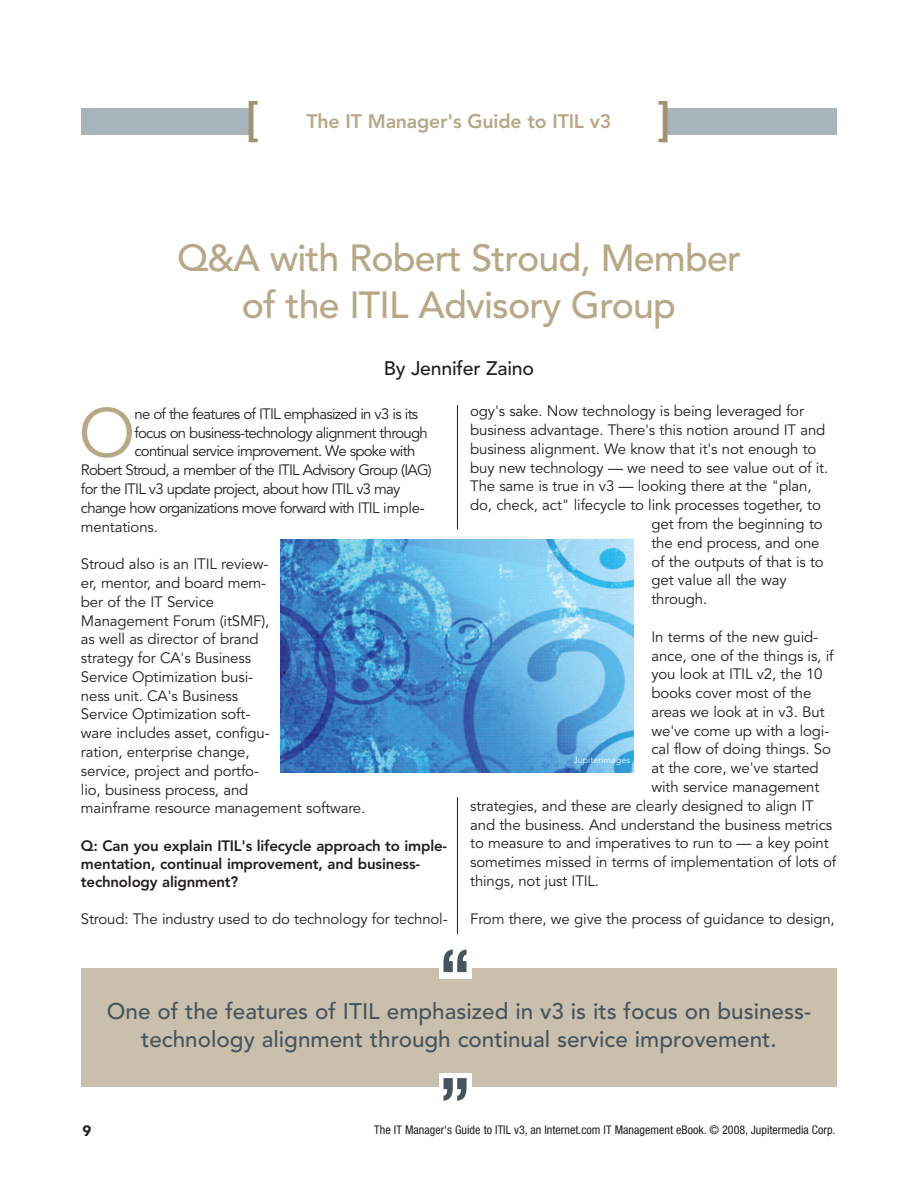
<style>
.page{position:relative;width:918px;height:1188px;background:#fff}
.page>*{position:absolute;margin:0;border:0;box-sizing:border-box;transform-origin:0 0}
.t1{font:700 condensed 70.5px/128.7px "Helvetica Neue";color:#45555f}
.t2{font:68.1px "Avenir";color:#b7a887}
.t3{font:800 46.5px "Avenir";color:#a19271}
.t4{font:500 37.5px/46.7px "Avenir";letter-spacing:-.02em;color:#b7a887;text-align:center}
.t5{font:500 22.5px/28px "Avenir";color:#45555f;text-align:center}
.t6{font:800 19.5px "Avenir";letter-spacing:-.01em;color:#b7a887}
.t7{font:500 19.5px "Avenir";letter-spacing:-.01em;color:#231f20}
.t8{font:15px/18.8px "Avenir";letter-spacing:-.01em;color:#231f20}
.t9{font:15px "Avenir";letter-spacing:-.05em;color:#231f20}
.t10{font:800 15px/18px "Avenir";letter-spacing:-.01em;color:#231f20}
.t11{font:900 15px "Avenir";color:#231f20}
.t12{font:condensed 12px "Helvetica Neue";color:#231f20}
.t13{font:300 9px "Avenir";color:#fff}
</style>
<div class="page">
<hr style="left:457px;top:405px;width:1px;height:124px;background:#231f20">
<hr style="left:457px;top:797px;width:1px;height:137px;background:#231f20">
<div style="left:81px;top:108px;width:171px;height:27px;background:#a8b4bc"></div>
<div style="left:666px;top:108px;width:171px;height:27px;background:#a8b4bc"></div>
<img style="left:281px;top:540px;width:353px;height:232px">
<div style="left:81px;top:968px;width:756px;height:119px;background:#cabfac"></div>
<div style="left:439px;top:945px;width:32px;height:33px;background:#fff"></div>
<div style="left:439px;top:1074px;width:32px;height:33px;background:#fff"></div>
<h3 class="t3" style="left:246px;top:100px;width:14px">[</h3>
<h3 class="t3" style="left:658px;top:100px;width:14px">]</h3>
<h3 class="t6" style="left:307px;top:113px;width:306px">The IT Manager's Guide to ITIL v3</h3>
<h3 class="t4" style="left:177px;top:238px;width:565px">Q&amp;A with Robert Stroud, Member of the ITIL Advisory Group</h3>
<h3 class="t7" style="left:384px;top:361px;width:152px">By Jennifer Zaino</h3>
<h2 class="t2" style="left:79px;top:405px;width:58px">O</h2>
<p class="t9" style="left:134px;top:408px;width:285px">ne of the features of ITIL emphasized in v3 is its</p>
<p class="t9" style="left:134px;top:426px;width:295px">focus on business-technology alignment through</p>
<p class="t9" style="left:134px;top:445px;width:282px">continual service improvement. We spoke with</p>
<p class="t9" style="left:81px;top:464px;width:352px">Robert Stroud, a member of the ITIL Advisory Group (IAG)</p>
<p class="t9" style="left:81px;top:483px;width:321px">for the ITIL v3 update project, about how ITIL v3 may</p>
<p class="t9" style="left:81px;top:501px;width:345px">change how organizations move forward with ITIL imple-</p>
<p class="t8" style="left:81px;top:518px;width:78px">mentations.</p>
<p class="t8" style="left:81px;top:556px;width:286px">Stroud also is an ITIL review-<br>er, mentor, and board mem-<br>ber of the IT Service<br>Management Forum (itSMF),<br>as well as director of brand<br>strategy for CA's Business<br>Service Optimization busi-<br>ness unit. CA's Business<br>Service Optimization soft-<br>ware includes asset, configu-<br>ration, enterprise change,<br>service, project and portfo-<br>lio, business process, and<br>mainframe resource management software.</p>
<p class="t10" style="left:81px;top:838px;width:368px">Q: Can you explain ITIL's lifecycle approach to imple&shy;mentation, continual improvement, and business&shy;technology alignment?</p>
<p class="t8" style="left:81px;top:910px;width:368px">Stroud: The industry used to do technology for technol-</p>
<p class="t8" style="left:470px;top:403px;width:335px">ogy's sake. Now technology is being leveraged for</p>
<p class="t8" style="left:470px;top:422px;width:357px">business advantage. There's this notion around IT and</p>
<p class="t8" style="left:470px;top:441px;width:348px">business alignment. We know that it's not enough to</p>
<p class="t8" style="left:470px;top:459px;width:360px">buy new technology — we need to see value out of it.</p>
<p class="t8" style="left:470px;top:478px;width:343px">The same is true in v3 — looking there at the "plan,</p>
<p class="t8" style="left:470px;top:497px;width:352px">do, check, act" lifecycle to link processes together, to</p>
<p class="t8" style="left:652px;top:516px;width:173px">get from the beginning to</p>
<p class="t8" style="left:652px;top:535px;width:170px">the end process, and one</p>
<p class="t8" style="left:652px;top:553px;width:174px">of the outputs of that is to</p>
<p class="t8" style="left:652px;top:572px;width:137px">get value all the way</p>
<p class="t8" style="left:652px;top:591px;width:57px">through.</p>
<p class="t8" style="left:652px;top:628px;width:168px">In terms of the new guid-</p>
<p class="t8" style="left:652px;top:647px;width:184px">ance, one of the things is, if</p>
<p class="t8" style="left:652px;top:666px;width:173px">you look at ITIL v2, the 10</p>
<p class="t8" style="left:652px;top:685px;width:161px">books cover most of the</p>
<p class="t8" style="left:652px;top:704px;width:175px">areas we look at in v3. But</p>
<p class="t8" style="left:652px;top:722px;width:179px">we've come up with a logi-</p>
<p class="t8" style="left:652px;top:741px;width:181px">cal flow of doing things. So</p>
<p class="t8" style="left:652px;top:760px;width:169px">at the core, we've started</p>
<p class="t8" style="left:652px;top:779px;width:169px">with service management</p>
<p class="t8" style="left:470px;top:798px;width:345px">strategies, and these are clearly designed to align IT</p>
<p class="t8" style="left:470px;top:816px;width:363px">and the business. And understand the business metrics</p>
<p class="t8" style="left:470px;top:835px;width:360px">to measure to and imperatives to run to — a key point</p>
<p class="t8" style="left:470px;top:854px;width:367px">sometimes missed in terms of implementation of lots of</p>
<p class="t8" style="left:470px;top:873px;width:130px">things, not just ITIL.</p>
<p class="t8" style="left:470px;top:910px;width:366px">From there, we give the process of guidance to design,</p>
<p class="t13" style="left:573px;top:756px;width:58px">Jupiterimages</p>
<h1 class="t1" style="left:439px;top:917px;width:34px">“ ”</h1>
<h3 class="t5" style="left:107px;top:999px;width:706px">One of the features of ITIL emphasized in v3 is its focus on business&shy;technology alignment through continual service improvement.</h3>
<p class="t11" style="left:82px;top:1125px;width:10px">9</p>
<p class="t12" style="left:374px;top:1126px;width:463px">The IT Manager's Guide to ITIL v3, an Internet.com IT Management eBook. © 2008, Jupitermedia Corp.</p>
</div>
